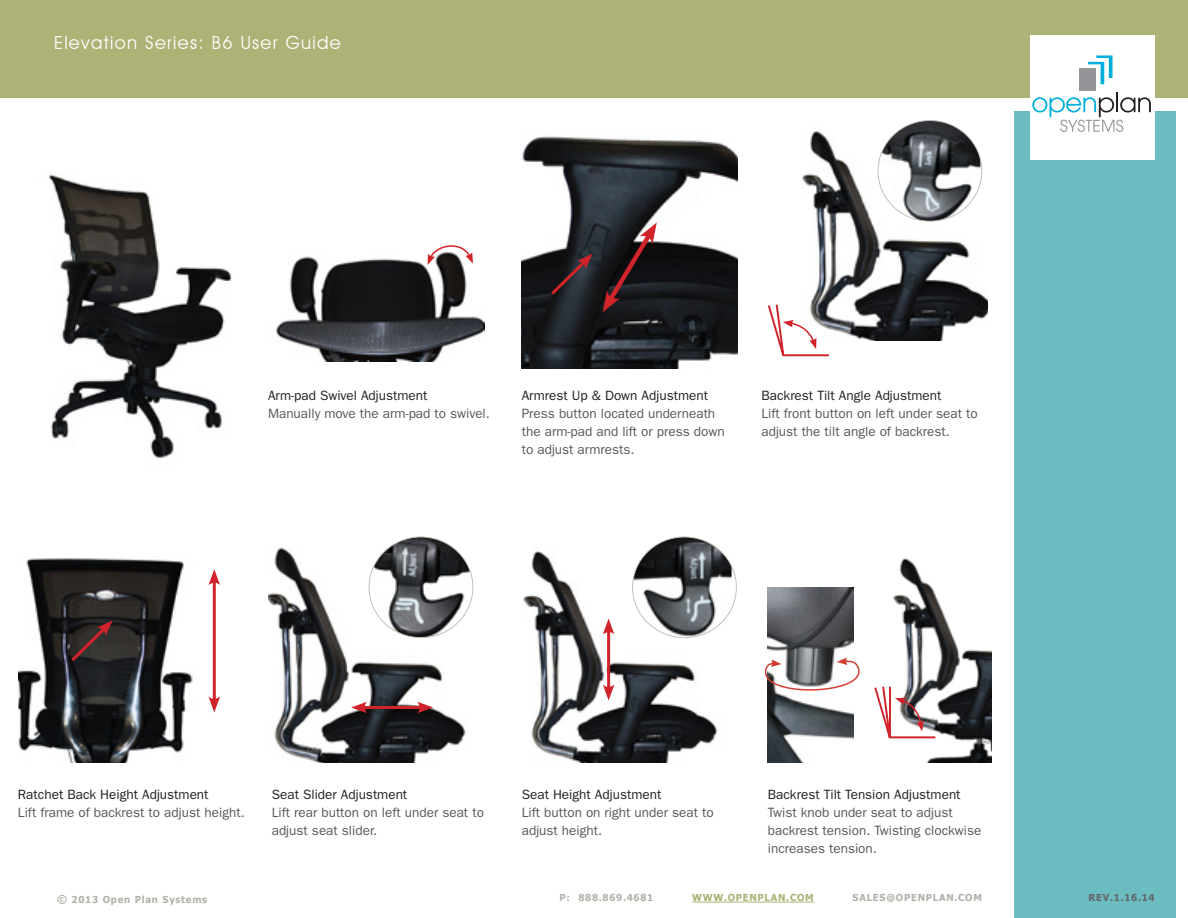
<style>
.page{position:relative;width:1188px;height:918px;background:#fff}
.page>*{position:absolute;margin:0;border:0;box-sizing:border-box;transform-origin:0 0}
.t1{font:18px "Avant Garde IT Cby BT";letter-spacing:.075em;color:#fff}
.t2{font:13.5px/18px "ITC Franklin Gothic Std";color:#57585a}
.t3{font:13.5px "ITC Franklin Gothic Std";color:#231f20}
.t4{font:700 9.6px "Tahoma";letter-spacing:.075em;color:#b2b2ab}
.t5{font:700 9.6px "Tahoma";letter-spacing:.075em;color:#adb376}
.t6{font:700 9.6px "Tahoma";letter-spacing:.075em;color:#656568}
.s1{font-size:10.8px}
</style>
<div class="page">
<div style="left:1014px;top:111px;width:162px;height:807px;background:#6cbdc2"></div>
<div style="left:0;top:0;width:1188px;height:97px;background:#adb376"></div>
<div style="left:1031px;top:36px;width:124px;height:124px;background:#fff"></div>
<div style="left:1080px;top:68px;width:16px;height:23px;background:#939598"></div>
<svg style="left:1032px;top:93px;width:119px;height:39px"></svg>
<svg style="left:1088px;top:55px;width:25px;height:29px"></svg>
<hr style="left:692px;top:902px;width:123px;height:1px;background:#adb376">
<img style="left:522px;top:136px;width:216px;height:233px">
<svg style="left:603px;top:222px;width:54px;height:90px;background:#332124"></svg>
<img style="left:893px;top:558px;width:99px;height:205px">
<img style="left:268px;top:547px;width:206px;height:215px">
<img style="left:18px;top:558px;width:197px;height:204px">
<img style="left:523px;top:551px;width:214px;height:211px">
<img style="left:802px;top:130px;width:186px;height:210px">
<img style="left:768px;top:587px;width:85px;height:176px">
<img style="left:49px;top:174px;width:183px;height:285px">
<hr style="left:607px;top:629px;width:3px;height:61px;background:#d1232a">
<svg style="left:603px;top:684px;width:11px;height:17px"></svg>
<svg style="left:603px;top:618px;width:11px;height:17px"></svg>
<hr style="left:362px;top:706px;width:61px;height:3px;background:#d1232a">
<svg style="left:417px;top:702px;width:16px;height:11px"></svg>
<svg style="left:351px;top:702px;width:16px;height:11px"></svg>
<img style="left:276px;top:254px;width:208px;height:108px">
<img style="left:878px;top:121px;width:102px;height:100px">
<img style="left:371px;top:537px;width:102px;height:101px">
<svg style="left:874px;top:685px;width:63px;height:78px"></svg>
<svg style="left:764px;top:657px;width:96px;height:43px"></svg>
<svg style="left:428px;top:245px;width:45px;height:20px"></svg>
<svg style="left:548px;top:254px;width:45px;height:44px;background:#302228"></svg>
<svg style="left:68px;top:620px;width:45px;height:44px;background:#3b2828"></svg>
<img style="left:633px;top:537px;width:99px;height:101px">
<hr style="left:784px;top:354px;width:45px;height:2px;background:#d1232a">
<svg style="left:768px;top:302px;width:48px;height:55px"></svg>
<hr style="left:213px;top:580px;width:3px;height:122px;background:#d1232a">
<svg style="left:208px;top:569px;width:12px;height:16px"></svg>
<svg style="left:208px;top:696px;width:12px;height:16px"></svg>
<p class="t1" style="left:54px;top:32px;width:288px">Elevation Series: B6 User Guide</p>
<p class="t3" style="left:268px;top:387px;width:161px">Arm-pad Swivel Adjustment</p>
<p class="t2" style="left:268px;top:404px;width:223px">Manually move the arm-pad to swivel.</p>
<p class="t3" style="left:522px;top:387px;width:188px">Armrest Up &amp; Down Adjustment</p>
<p class="t2" style="left:522px;top:404px;width:204px">Press button located underneath the arm-pad and lift or press down to adjust armrests.</p>
<p class="t3" style="left:761px;top:387px;width:182px">Backrest Tilt Angle Adjustment</p>
<p class="t2" style="left:761px;top:404px;width:218px">Lift front button on left under seat to adjust the tilt angle of backrest.</p>
<p class="t3" style="left:18px;top:786px;width:192px">Ratchet Back Height Adjustment</p>
<p class="t2" style="left:18px;top:803px;width:228px">Lift frame of backrest to adjust height.</p>
<p class="t4" style="left:57px;top:892px;width:152px"><span class="s1">©</span> 2013 Open Plan Systems</p>
<p class="t3" style="left:272px;top:786px;width:137px">Seat Slider Adjustment</p>
<p class="t2" style="left:272px;top:803px;width:214px">Lift rear button on left under seat to adjust seat slider.</p>
<p class="t3" style="left:522px;top:786px;width:141px">Seat Height Adjustment</p>
<p class="t2" style="left:522px;top:803px;width:193px">Lift button on right under seat to adjust height.</p>
<p class="t3" style="left:768px;top:786px;width:194px">Backrest Tilt Tension Adjustment</p>
<p class="t2" style="left:768px;top:803px;width:215px">Twist knob under seat to adjust backrest tension. Twisting clockwise increases tension.</p>
<p class="t4" style="left:560px;top:891px;width:95px">P: 888.869.4681</p>
<p class="t5" style="left:692px;top:891px;width:123px">WWW.OPENPLAN.COM</p>
<p class="t4" style="left:853px;top:891px;width:131px">SALES@OPENPLAN.COM</p>
<p class="t6" style="left:1089px;top:891px;width:68px">REV.1.16.14</p>
</div>
